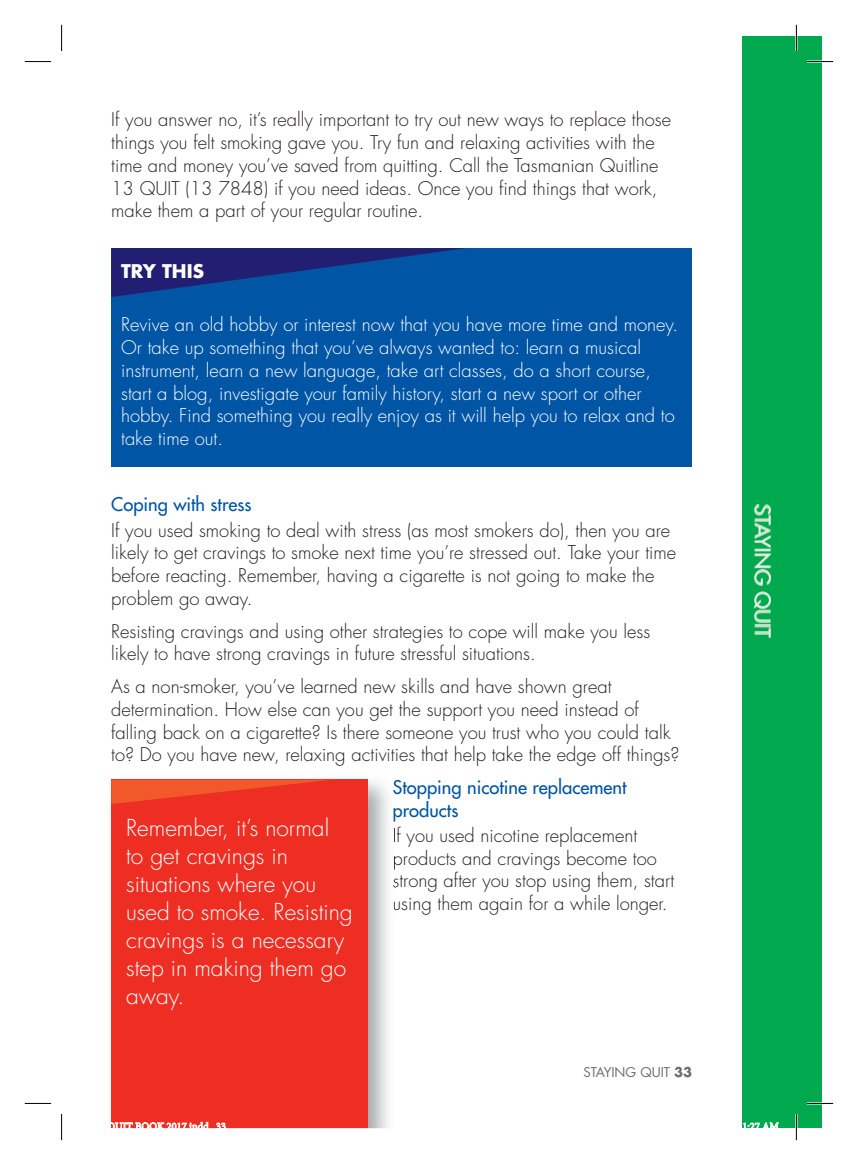
<style>
.page{position:relative;width:858px;height:1165px;background:#fff}
.page>*{position:absolute;margin:0;border:0;box-sizing:border-box;transform-origin:0 0}
.t1{font:300 22.75px/28px "Futura Std";color:#fff}
.t2{font:500 21px "Futura Std";color:#b8dec1}
.t3{font:300 18.38px/22.8px "Futura Std";color:#231f20}
.t4{font:300 18.38px/22.8px "Futura Std";color:#fff}
.t5{font:500 18.38px/22.8px "Futura Std";color:#0155a5}
.t6{font:700 18.38px "Futura Std";color:#fff}
.t7{font:13.12px "Futura Std";color:#6c6d70}
.s1{font-weight:700}
</style>
<div class="page">
<div style="left:741px;top:37px;width:80px;height:1091px;background:#00a94e"></div>
<div style="left:111px;top:248px;width:580px;height:218px;background:#0155a5"></div>
<svg style="left:111px;top:248px;width:354px;height:49px"></svg>
<img style="left:111px;top:779px;width:283px;height:349px">
<img style="left:393px;top:779px;width:2px;height:20px">
<img style="left:393px;top:801px;width:2px;height:21px">
<svg style="left:394px;top:828px;width:1px;height:42px"></svg>
<img style="left:393px;top:872px;width:2px;height:20px">
<div style="left:111px;top:780px;width:256px;height:348px;background:#ee2e22"></div>
<svg style="left:111px;top:780px;width:216px;height:24px"></svg>
<svg style="left:754px;top:505px;width:17px;height:132px"></svg>
<svg style="left:111px;top:1121px;width:98px;height:8px"></svg>
<svg style="left:215px;top:1122px;width:11px;height:7px"></svg>
<svg style="left:741px;top:1072px;width:38px;height:56px"></svg>
<hr style="left:806px;top:60px;width:26px;height:3px;background:#fff">
<hr style="left:806px;top:1102px;width:26px;height:2px;background:#fff">
<hr style="left:795px;top:25px;width:2px;height:26px;background:#fff">
<hr style="left:795px;top:1114px;width:2px;height:26px;background:#fff">
<svg style="left:25px;top:61px;width:26px;height:1px"></svg>
<svg style="left:806px;top:61px;width:26px;height:1px"></svg>
<svg style="left:25px;top:1103px;width:26px;height:1px"></svg>
<svg style="left:806px;top:1103px;width:26px;height:1px"></svg>
<svg style="left:61px;top:25px;width:1px;height:26px"></svg>
<svg style="left:61px;top:1114px;width:1px;height:26px"></svg>
<svg style="left:795px;top:25px;width:1px;height:26px"></svg>
<svg style="left:795px;top:1114px;width:1px;height:26px"></svg>
<p class="t3" style="left:111px;top:109px;width:561px">If you answer no, it’s really important to try out new ways to replace those things you felt smoking gave you. Try fun and relaxing activities with the time and money you’ve saved from quitting. Call the Tasmanian Quitline 13 QUIT (13 7848) if you need ideas. Once you find things that work, make them a part of your regular routine.</p>
<p class="t6" style="left:121px;top:259px;width:84px">TRY THIS</p>
<p class="t4" style="left:121px;top:314px;width:558px">Revive an old hobby or interest now that you have more time and money.<br>Or take up something that you’ve always wanted to: learn a musical instrument, learn a new language, take art classes, do a short course, start a blog, investigate your family history, start a new sport or other hobby. Find something you really enjoy as it will help you to relax and to take time out.</p>
<p class="t5" style="left:111px;top:493px;width:142px">Coping with stress</p>
<p class="t3" style="left:111px;top:519px;width:566px">If you used smoking to deal with stress (as most smokers do), then you are likely to get cravings to smoke next time you’re stressed out. Take your time before reacting. Remember, having a cigarette is not going to make the problem go away.</p>
<p class="t3" style="left:111px;top:620px;width:540px">Resisting cravings and using other strategies to cope will make you less likely to have strong cravings in future stressful situations.</p>
<p class="t3" style="left:111px;top:675px;width:569px">As a non-smoker, you’ve learned new skills and have shown great determination. How else can you get the support you need instead of falling back on a cigarette? Is there someone you trust who you could talk to? Do you have new, relaxing activities that help take the edge off things?</p>
<p class="t5" style="left:392px;top:776px;width:235px">Stopping nicotine replacement products</p>
<p class="t3" style="left:392px;top:824px;width:283px">If you used nicotine replacement products and cravings become too strong after you stop using them, start using them again for a while longer.</p>
<p class="t1" style="left:126px;top:815px;width:228px">Remember, it’s normal<br>to get cravings in situations where you used to smoke. Resisting cravings is a necessary step in making them go away.</p>
<p class="t7" style="left:583px;top:1064px;width:110px">STAYING QUIT <span class="s1">33</span></p>
<p class="t2" style="left:775px;top:504px;width:135px;rotate:90deg">STAYING QUIT</p>
</div>
